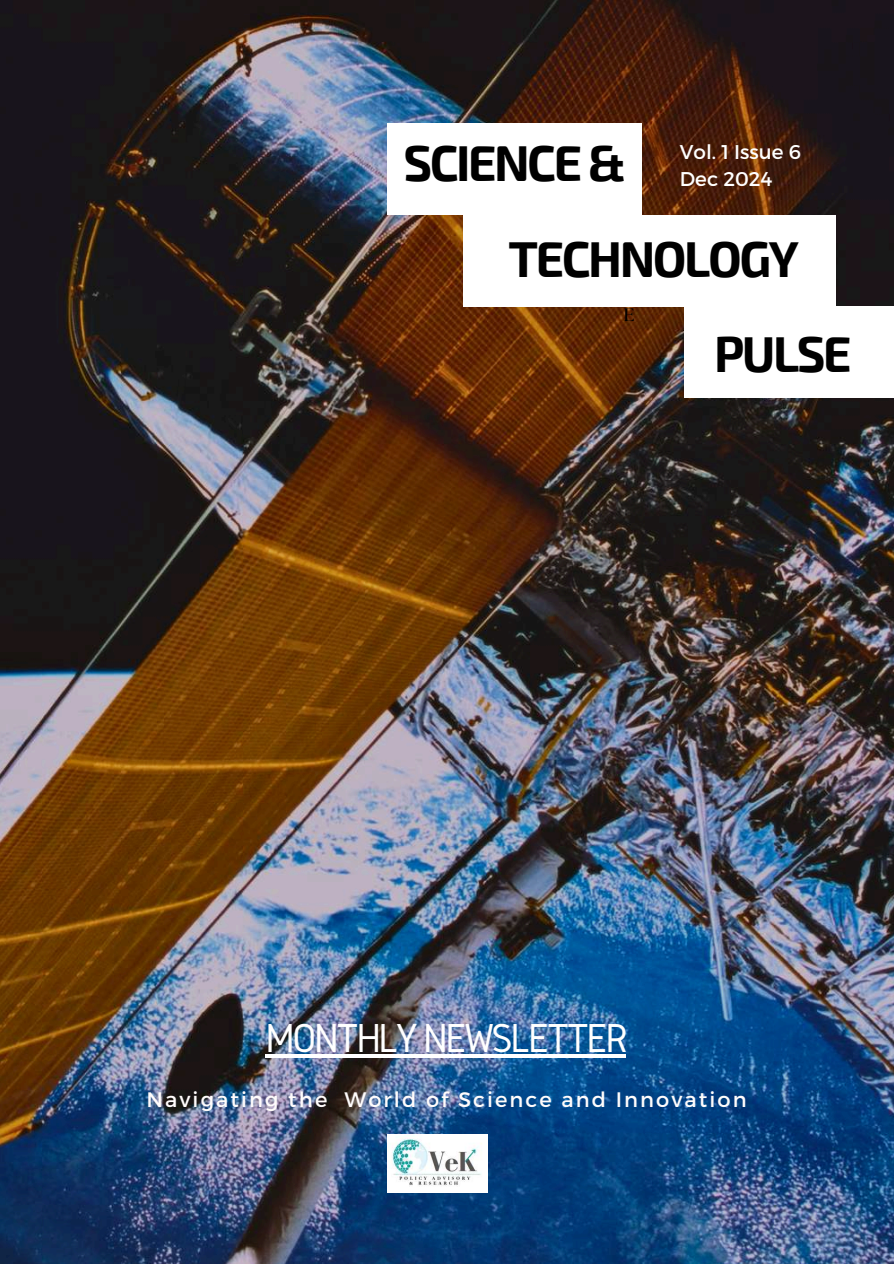
<style>
.page{position:relative;width:894px;height:1264px;background:#fff}
.page>*{position:absolute;margin:0;border:0;box-sizing:border-box;transform-origin:0 0}
.t1{font:700 49.35px/94.2px "Exo 2";letter-spacing:-.05em;color:#000}
.t2{font:42px "Gidole";letter-spacing:-.06em;color:#fff}
.t3{font:21px "Montserrat";letter-spacing:.1em;color:#fffcfc}
.t4{font:19.95px/27px "Montserrat";color:#fff}
.t5{font:700 18px "The Seasons";color:#000}
</style>
<div class="page">
<img style="left:0;top:0;width:893px;height:1263px">
<div style="left:387px;top:124px;width:254px;height:91px;background:#fff"></div>
<div style="left:684px;top:306px;width:209px;height:91px;background:#fff"></div>
<div style="left:462px;top:215px;width:373px;height:91px;background:#fff"></div>
<svg style="left:265px;top:1053px;width:360px;height:4px"></svg>
<img style="left:387px;top:1134px;width:100px;height:58px">
<h1 class="t1" style="left:403px;top:113px;width:224px">SCIENCE &amp;</h1>
<p class="t4" style="left:679px;top:137px;width:123px">Vol. 1 Issue 6<br>Dec 2024</p>
<h1 class="t1" style="left:713px;top:210px;width:139px;text-indent:-205px">TECHNOLOGY<br>PULSE</h1>
<p class="t5" style="left:623px;top:307px;width:12px">E</p>
<h2 class="t2" style="left:265px;top:1014px;width:364px">MONTHLY NEWSLETTER</h2>
<p class="t3" style="left:146px;top:1085px;width:601px">Navigating the World of Science and Innovation</p>
</div>
